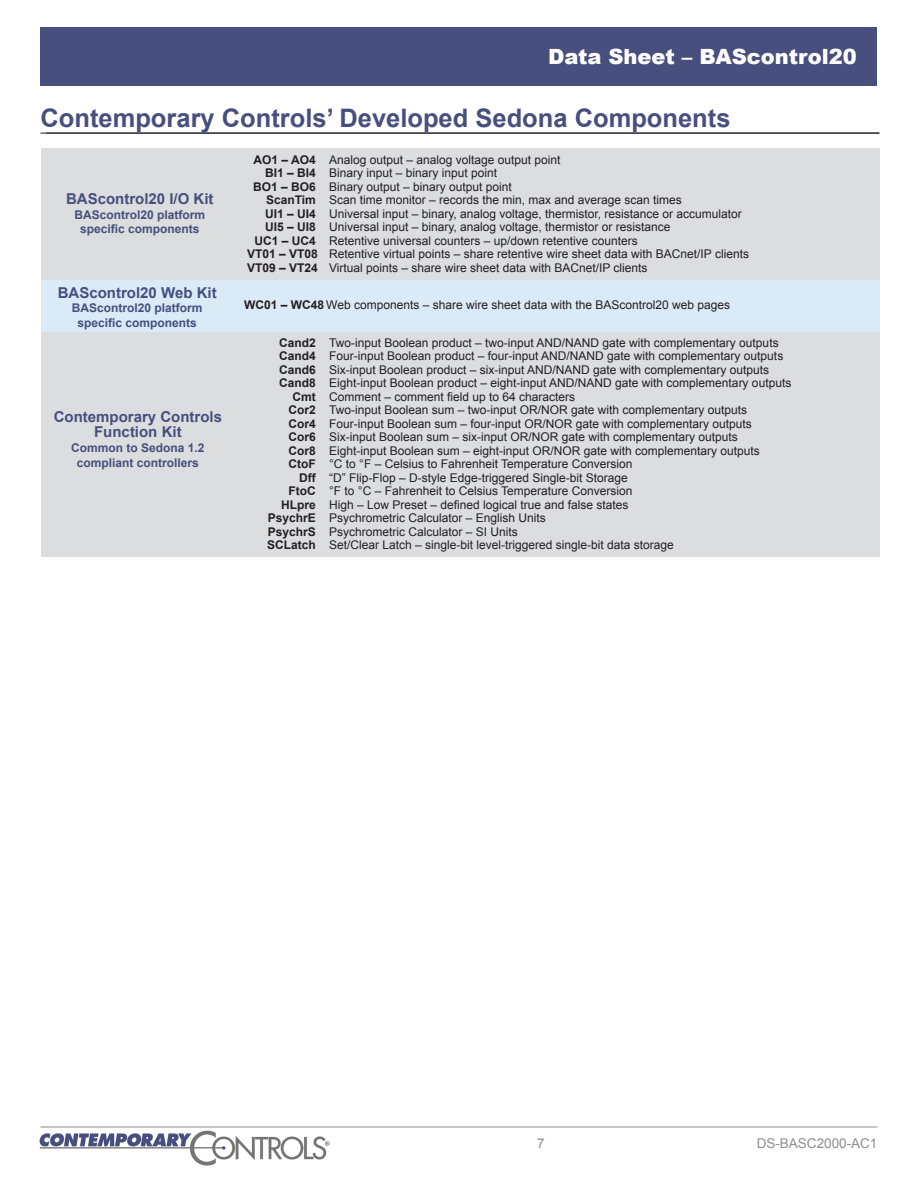
<style>
.page{position:relative;width:918px;height:1188px;background:#fff}
.page>*{position:absolute;margin:0;border:0;box-sizing:border-box;transform-origin:0 0}
.t1{font:700 25.5px "Arial";color:#464f7e}
.t2{font:900 21px "Arial";color:#fff}
.t3{font:700 15px/15px "Arial";color:#464f7e;text-align:center}
.t4{font:13.5px "Arial";color:#8e8e8d}
.t5{font:12px "Arial";color:#231f20}
.t6{font:700 12px/14.4px "Arial";color:#464f7e;text-align:center}
.s1{font-weight:700}
</style>
<div class="page">
<hr style="left:40px;top:1127px;width:838px;height:1px;background:#8e8d8c">
<div style="left:40px;top:27px;width:838px;height:59px;background:#464f7e"></div>
<img style="left:40px;top:1131px;width:290px;height:35px">
<hr style="left:40px;top:133px;width:839px;height:1px;background:#231f20">
<div style="left:41px;top:148px;width:838px;height:132px;background:#dcdddf"></div>
<div style="left:41px;top:280px;width:839px;height:53px;background:#dbeaf7"></div>
<div style="left:41px;top:332px;width:839px;height:225px;background:#dcdddf"></div>
<h2 class="t2" style="left:548px;top:41px;width:310px">Data Sheet – BAScontrol20</h2>
<p class="t1" style="left:40px;top:101px;width:692px">Contemporary Controls’ Developed Sedona Components</p>
<p class="t3" style="left:66px;top:192px;width:149px">BAScontrol20 I/O Kit</p>
<p class="t6" style="left:74px;top:208px;width:132px">BAScontrol20 platform specific components</p>
<p class="t3" style="left:58px;top:286px;width:160px">BAScontrol20 Web Kit</p>
<p class="t6" style="left:72px;top:301px;width:132px">BAScontrol20 platform specific components</p>
<p class="t3" style="left:54px;top:410px;width:170px">Contemporary Controls<br>Function Kit</p>
<p class="t6" style="left:71px;top:441px;width:135px;line-height:15px">Common to Sedona 1.2 compliant controllers</p>
<p class="t5" style="left:254px;top:152px;width:308px"><span class="s1">AO1 – AO4</span> Analog output – analog voltage output point</p>
<p class="t5" style="left:265px;top:165px;width:234px"><span class="s1">BI1 – BI4</span> Binary input – binary input point</p>
<p class="t5" style="left:253px;top:179px;width:260px"><span class="s1">BO1 – BO6</span> Binary output – binary output point</p>
<p class="t5" style="left:266px;top:192px;width:417px"><span class="s1">ScanTim</span> Scan time monitor – records the min, max and average scan times</p>
<p class="t5" style="left:265px;top:206px;width:478px"><span class="s1">UI1 – UI4</span> Universal input – binary, analog voltage, thermistor, resistance or accumulator</p>
<p class="t5" style="left:265px;top:219px;width:407px"><span class="s1">UI5 – UI8</span> Universal input – binary, analog voltage, thermistor or resistance</p>
<p class="t5" style="left:255px;top:233px;width:385px"><span class="s1">UC1 – UC4</span> Retentive universal counters – up/down retentive counters</p>
<p class="t5" style="left:247px;top:246px;width:504px"><span class="s1">VT01 – VT08</span> Retentive virtual points – share retentive wire sheet data with BACnet/IP clients</p>
<p class="t5" style="left:247px;top:260px;width:402px"><span class="s1">VT09 – VT24</span> Virtual points – share wire sheet data with BACnet/IP clients</p>
<p class="t5" style="left:244px;top:297px;width:488px"><span class="s1">WC01 – WC48</span> Web components – share wire sheet data with the BAScontrol20 web pages</p>
<p class="t5" style="left:279px;top:335px;width:501px"><span class="s1">Cand2</span> Two-input Boolean product – two-input AND/NAND gate with complementary outputs</p>
<p class="t5" style="left:279px;top:348px;width:506px"><span class="s1">Cand4</span> Four-input Boolean product – four-input AND/NAND gate with complementary outputs</p>
<p class="t5" style="left:279px;top:362px;width:492px"><span class="s1">Cand6</span> Six-input Boolean product – six-input AND/NAND gate with complementary outputs</p>
<p class="t5" style="left:279px;top:375px;width:514px"><span class="s1">Cand8</span> Eight-input Boolean product – eight-input AND/NAND gate with complementary outputs</p>
<p class="t5" style="left:293px;top:389px;width:284px"><span class="s1">Cmt</span> Comment – comment field up to 64 characters</p>
<p class="t5" style="left:289px;top:402px;width:460px"><span class="s1">Cor2</span> Two-input Boolean sum – two-input OR/NOR gate with complementary outputs</p>
<p class="t5" style="left:289px;top:416px;width:465px"><span class="s1">Cor4</span> Four-input Boolean sum – four-input OR/NOR gate with complementary outputs</p>
<p class="t5" style="left:289px;top:429px;width:451px"><span class="s1">Cor6</span> Six-input Boolean sum – six-input OR/NOR gate with complementary outputs</p>
<p class="t5" style="left:289px;top:443px;width:473px"><span class="s1">Cor8</span> Eight-input Boolean sum – eight-input OR/NOR gate with complementary outputs</p>
<p class="t5" style="left:289px;top:456px;width:346px"><span class="s1">CtoF</span> °C to °F – Celsius to Fahrenheit Temperature Conversion</p>
<p class="t5" style="left:299px;top:470px;width:330px"><span class="s1">Dff</span> “D” Flip-Flop – D-style Edge-triggered Single-bit Storage</p>
<p class="t5" style="left:289px;top:483px;width:346px"><span class="s1">FtoC</span> °F to °C – Fahrenheit to Celsius Temperature Conversion</p>
<p class="t5" style="left:281px;top:497px;width:349px"><span class="s1">HLpre</span> High – Low Preset – defined logical true and false states</p>
<p class="t5" style="left:268px;top:510px;width:279px"><span class="s1">PsychrE</span> Psychrometric Calculator – English Units</p>
<p class="t5" style="left:268px;top:524px;width:251px"><span class="s1">PsychrS</span> Psychrometric Calculator – SI Units</p>
<p class="t5" style="left:267px;top:537px;width:408px"><span class="s1">SCLatch</span> Set/Clear Latch – single-bit level-triggered single-bit data storage</p>
<p class="t4" style="left:537px;top:1134px;width:9px">7</p>
<p class="t4" style="left:757px;top:1134px;width:122px">DS-BASC2000-AC1</p>
</div>
